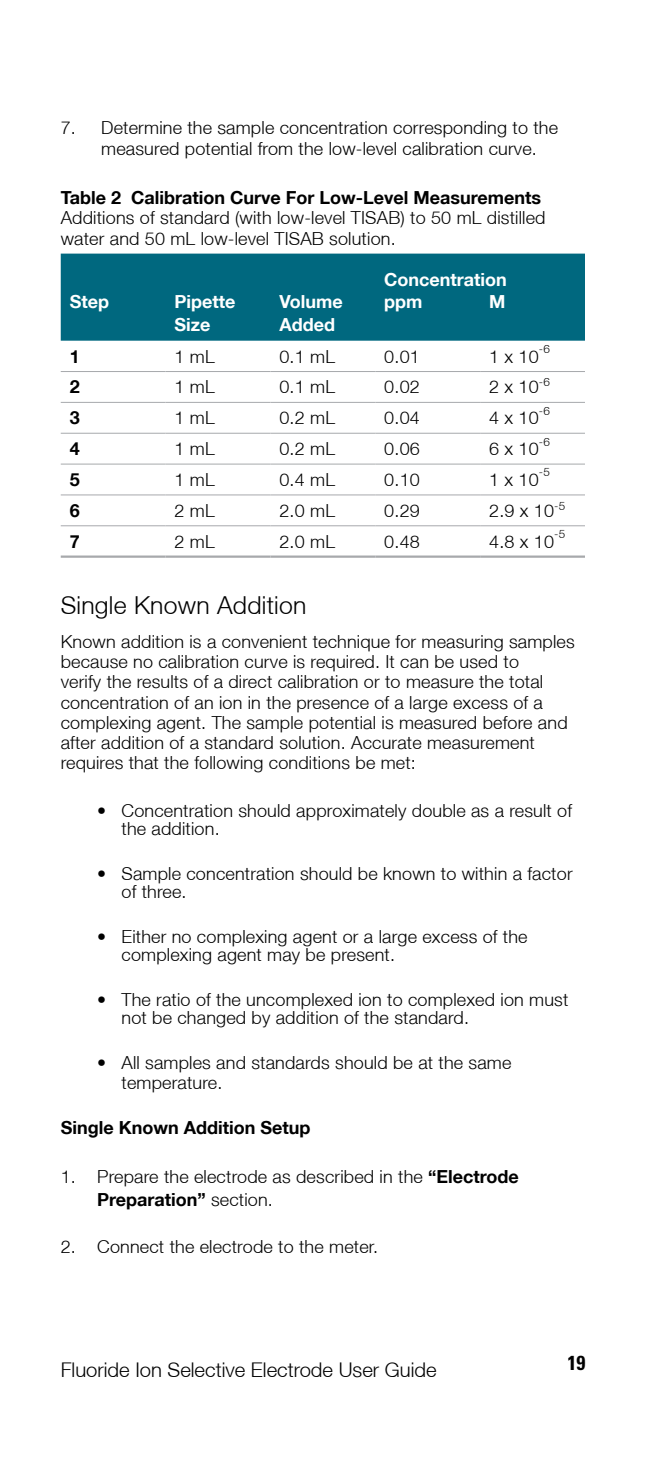
<style>
.page{position:relative;width:648px;height:1458px;background:#fff}
.page>*{position:absolute;margin:0;border:0;box-sizing:border-box;transform-origin:0 0}
.t1{font:300 24.75px "Helvetica Neue LT";letter-spacing:.01em;color:#000}
.t2{font:300 20.25px "Helvetica Neue LT";color:#000}
.t3{font:700 condensed 20.25px "Univers LT Std";color:#000}
.t4{font:300 18px/20.2px "Helvetica Neue LT";letter-spacing:.01em;color:#000}
.t5{font:700 18px "Helvetica Neue LT";color:#000}
.t6{font:700 18px/22.5px "Helvetica Neue LT";color:#fff}
.t7{font:300 11.7px "Helvetica Neue LT";color:#000}
.s1{font-weight:700}
</style>
<div class="page">
<div style="left:61px;top:254px;width:524px;height:87px;background:#00687f"></div>
<hr style="left:61px;top:371px;width:105px;height:1px;background:#a7a9ac">
<hr style="left:166px;top:371px;width:104px;height:1px;background:#a7a9ac">
<hr style="left:270px;top:371px;width:105px;height:1px;background:#a7a9ac">
<hr style="left:375px;top:371px;width:105px;height:1px;background:#a7a9ac">
<hr style="left:480px;top:371px;width:105px;height:1px;background:#a7a9ac">
<hr style="left:61px;top:402px;width:105px;height:1px;background:#a7a9ac">
<hr style="left:166px;top:402px;width:104px;height:1px;background:#a7a9ac">
<hr style="left:270px;top:402px;width:105px;height:1px;background:#a7a9ac">
<hr style="left:375px;top:402px;width:105px;height:1px;background:#a7a9ac">
<hr style="left:480px;top:402px;width:105px;height:1px;background:#a7a9ac">
<hr style="left:61px;top:433px;width:105px;height:1px;background:#a7a9ac">
<hr style="left:166px;top:433px;width:104px;height:1px;background:#a7a9ac">
<hr style="left:270px;top:433px;width:105px;height:1px;background:#a7a9ac">
<hr style="left:375px;top:433px;width:105px;height:1px;background:#a7a9ac">
<hr style="left:480px;top:433px;width:105px;height:1px;background:#a7a9ac">
<hr style="left:61px;top:464px;width:105px;height:1px;background:#a7a9ac">
<hr style="left:166px;top:464px;width:104px;height:1px;background:#a7a9ac">
<hr style="left:270px;top:464px;width:105px;height:1px;background:#a7a9ac">
<hr style="left:375px;top:464px;width:105px;height:1px;background:#a7a9ac">
<hr style="left:480px;top:464px;width:105px;height:1px;background:#a7a9ac">
<hr style="left:61px;top:494px;width:105px;height:1px;background:#a7a9ac">
<hr style="left:166px;top:494px;width:104px;height:1px;background:#a7a9ac">
<hr style="left:270px;top:494px;width:105px;height:1px;background:#a7a9ac">
<hr style="left:375px;top:494px;width:105px;height:1px;background:#a7a9ac">
<hr style="left:480px;top:494px;width:105px;height:1px;background:#a7a9ac">
<hr style="left:61px;top:525px;width:105px;height:1px;background:#a7a9ac">
<hr style="left:166px;top:525px;width:104px;height:1px;background:#a7a9ac">
<hr style="left:270px;top:525px;width:105px;height:1px;background:#a7a9ac">
<hr style="left:375px;top:525px;width:105px;height:1px;background:#a7a9ac">
<hr style="left:480px;top:525px;width:105px;height:1px;background:#a7a9ac">
<hr style="left:61px;top:556px;width:105px;height:2px;background:#a7a9ac">
<hr style="left:166px;top:556px;width:104px;height:2px;background:#a7a9ac">
<hr style="left:270px;top:556px;width:105px;height:2px;background:#a7a9ac">
<hr style="left:375px;top:556px;width:105px;height:2px;background:#a7a9ac">
<hr style="left:480px;top:556px;width:105px;height:2px;background:#a7a9ac">
<p class="t4" style="left:101px;top:117px;width:458px;text-indent:-40px">7. Determine the sample concentration corresponding to the measured potential from the low-level calibration curve.</p>
<p class="t5" style="left:61px;top:187px;width:482px">Table 2 Calibration Curve For Low-Level Measurements</p>
<p class="t4" style="left:61px;top:207px;width:486px">Additions of standard (with low-level TISAB) to 50 mL distilled water and 50 mL low-level TISAB solution.</p>
<p class="t6" style="left:384px;top:268px;width:124px">Concentration</p>
<p class="t6" style="left:70px;top:290px;width:41px">Step</p>
<p class="t6" style="left:175px;top:290px;width:62px">Pipette<br>Size</p>
<p class="t6" style="left:279px;top:290px;width:65px">Volume<br>Added</p>
<p class="t6" style="left:384px;top:290px;width:40px">ppm</p>
<p class="t6" style="left:489px;top:290px;width:18px">M</p>
<p class="t5" style="left:70px;top:345px;width:12px">1</p>
<p class="t4" style="left:175px;top:346px;width:42px">1 mL</p>
<p class="t4" style="left:279px;top:346px;width:57px">0. 1 mL</p>
<p class="t4" style="left:384px;top:346px;width:37px">0.01</p>
<p class="t4" style="left:489px;top:346px;width:51px">1 x 10</p>
<p class="t7" style="left:539px;top:342px;width:12px">-6</p>
<p class="t5" style="left:70px;top:376px;width:12px">2</p>
<p class="t4" style="left:175px;top:376px;width:42px">1 mL</p>
<p class="t4" style="left:279px;top:376px;width:57px">0. 1 mL</p>
<p class="t4" style="left:384px;top:376px;width:37px">0.02</p>
<p class="t4" style="left:489px;top:376px;width:62px">2 x 10<sup>-6</sup></p>
<p class="t5" style="left:70px;top:407px;width:12px">3</p>
<p class="t4" style="left:175px;top:407px;width:42px">1 mL</p>
<p class="t4" style="left:279px;top:407px;width:57px">0.2 mL</p>
<p class="t4" style="left:384px;top:407px;width:37px">0.04</p>
<p class="t4" style="left:489px;top:407px;width:51px">4 x 10</p>
<p class="t7" style="left:539px;top:403px;width:12px">-6</p>
<p class="t7" style="left:539px;top:434px;width:12px">-6</p>
<p class="t5" style="left:70px;top:438px;width:12px">4</p>
<p class="t4" style="left:175px;top:438px;width:42px">1 mL</p>
<p class="t4" style="left:279px;top:438px;width:57px">0.2 mL</p>
<p class="t4" style="left:384px;top:438px;width:37px">0.06</p>
<p class="t4" style="left:489px;top:438px;width:51px">6 x 10</p>
<p class="t7" style="left:539px;top:465px;width:12px">-5</p>
<p class="t5" style="left:70px;top:468px;width:12px">5</p>
<p class="t4" style="left:175px;top:469px;width:42px">1 mL</p>
<p class="t4" style="left:279px;top:469px;width:57px">0.4 mL</p>
<p class="t4" style="left:384px;top:469px;width:37px">0.10</p>
<p class="t4" style="left:489px;top:469px;width:51px">1 x 10</p>
<p class="t5" style="left:70px;top:499px;width:12px">6</p>
<p class="t4" style="left:175px;top:500px;width:42px">2 mL</p>
<p class="t4" style="left:279px;top:500px;width:57px">2.0 mL</p>
<p class="t4" style="left:384px;top:500px;width:37px">0.29</p>
<p class="t4" style="left:489px;top:500px;width:78px">2.9 x 10<sup>-5</sup></p>
<p class="t5" style="left:70px;top:530px;width:12px">7</p>
<p class="t4" style="left:175px;top:531px;width:42px">2 mL</p>
<p class="t4" style="left:279px;top:531px;width:57px">2.0 mL</p>
<p class="t4" style="left:384px;top:531px;width:37px">0.48</p>
<p class="t4" style="left:489px;top:531px;width:66px">4.8 x 10</p>
<p class="t7" style="left:554px;top:527px;width:12px">-5</p>
<h1 class="t1" style="left:61px;top:590px;width:247px">Single Known Addition</h1>
<p class="t4" style="left:61px;top:631px;width:516px">Known addition is a convenient technique for measuring samples because no calibration curve is required. It can be used to<br>verify the results of a direct calibration or to measure the total concentration of an ion in the presence of a large excess of a complexing agent. The sample potential is measured before and after addition of a standard solution. Accurate measurement requires that the following conditions be met:</p>
<p class="t4" style="left:122px;top:801px;width:452px;line-height:18px;text-indent:-24px">• Concentration should approximately double as a result of the addition.</p>
<p class="t4" style="left:122px;top:864px;width:453px;line-height:18px;text-indent:-24px">• Sample concentration should be known to within a factor of three.</p>
<p class="t4" style="left:122px;top:927px;width:408px;line-height:18px;text-indent:-24px">• Either no complexing agent or a large excess of the complexing agent may be present.</p>
<p class="t4" style="left:122px;top:990px;width:448px;line-height:18px;text-indent:-24px">• The ratio of the uncomplexed ion to complexed ion must not be changed by addition of the standard.</p>
<p class="t4" style="left:122px;top:1052px;width:391px;text-indent:-24px">• All samples and standards should be at the same temperature.</p>
<p class="t5" style="left:61px;top:1116px;width:251px">Single Known Addition Setup</p>
<p class="t4" style="left:97px;top:1165px;width:423px;line-height:22.5px;text-indent:-36px">1. Prepare the electrode as described in the <span class="s1">“Electrode<br>Preparation”</span> section.</p>
<p class="t4" style="left:61px;top:1236px;width:315px">2. Connect the electrode to the meter.</p>
<p class="t2" style="left:61px;top:1357px;width:377px">Fluoride Ion Selective Electrode User Guide</p>
<p class="t3" style="left:568px;top:1351px;width:19px">19</p>
</div>
